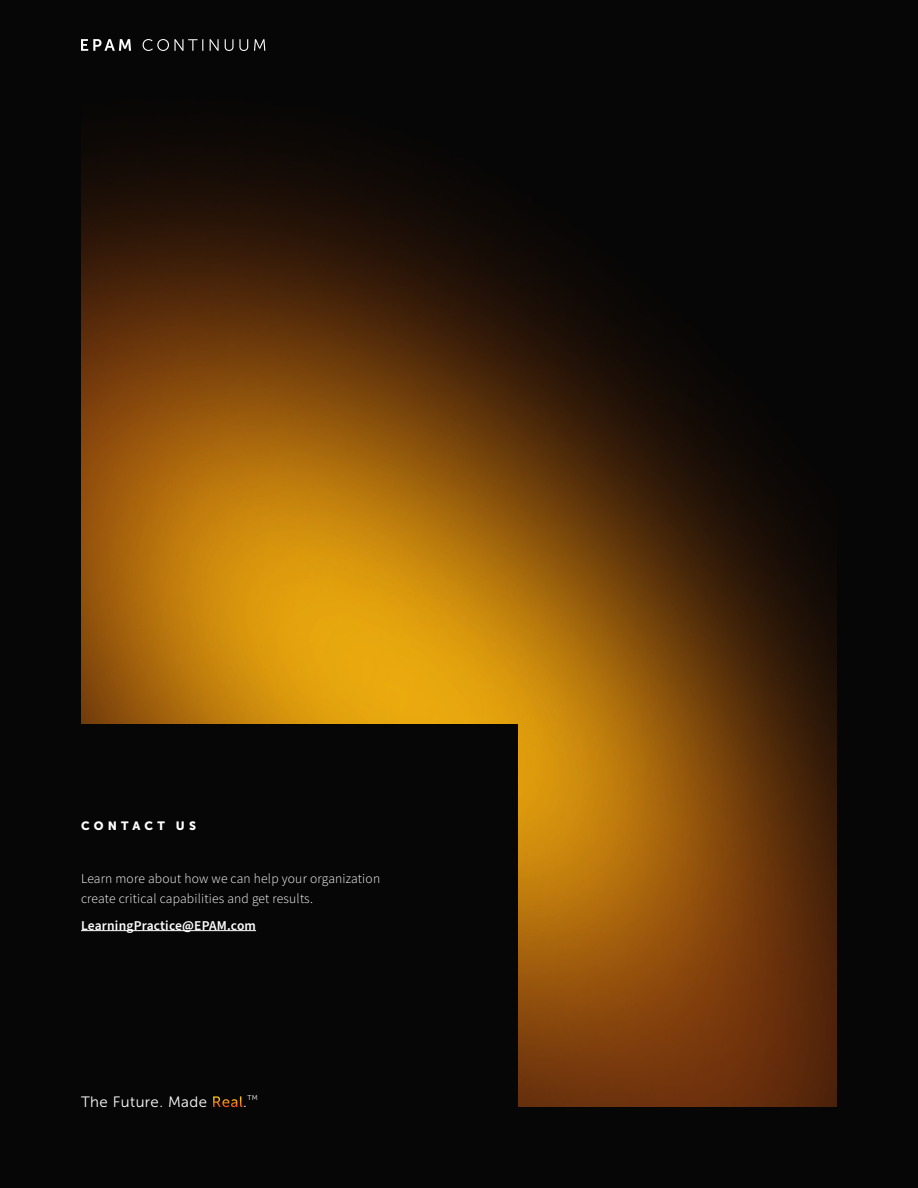
<style>
.page{position:relative;width:918px;height:1188px;background:#060606}
.page>*{position:absolute;margin:0;border:0;box-sizing:border-box;transform-origin:0 0}
.t1{font:15px "Museo Sans 300";letter-spacing:.03em;color:#fff}
.t2{font:300 13.5px/19.5px "Source Sans Pro";letter-spacing:.015em;color:#fff}
.t3{font:600 13.5px "Source Sans Pro";letter-spacing:.015em;color:#fff}
.t4{font:12px "Museo Sans 900";letter-spacing:.35em;color:#fff}
.t5{font:7.05px "Museo Sans 300";color:#fff}
.s1{font-family:"Museo Sans 500"}
</style>
<div class="page">
<img style="left:81px;top:147px;width:756px;height:960px">
<div style="left:0;top:724px;width:518px;height:464px;background:#060606"></div>
<hr style="left:81px;top:930px;width:175px;height:1px;background:#fff">
<svg style="left:143px;top:39px;width:122px;height:12px"></svg>
<svg style="left:81px;top:39px;width:50px;height:12px"></svg>
<p class="t4" style="left:81px;top:818px;width:117px">CONTACT US</p>
<p class="t2" style="left:81px;top:869px;width:301px">Learn more about how we can help your organization create critical capabilities and get results.</p>
<p class="t3" style="left:81px;top:916px;width:177px">LearningPractice@EPAM.com</p>
<p class="t1" style="left:81px;top:1094px;width:168px">The Future. Made <span class="s1">Real</span>.</p>
<p class="t5" style="left:247px;top:1094px;width:12px">TM</p>
</div>
